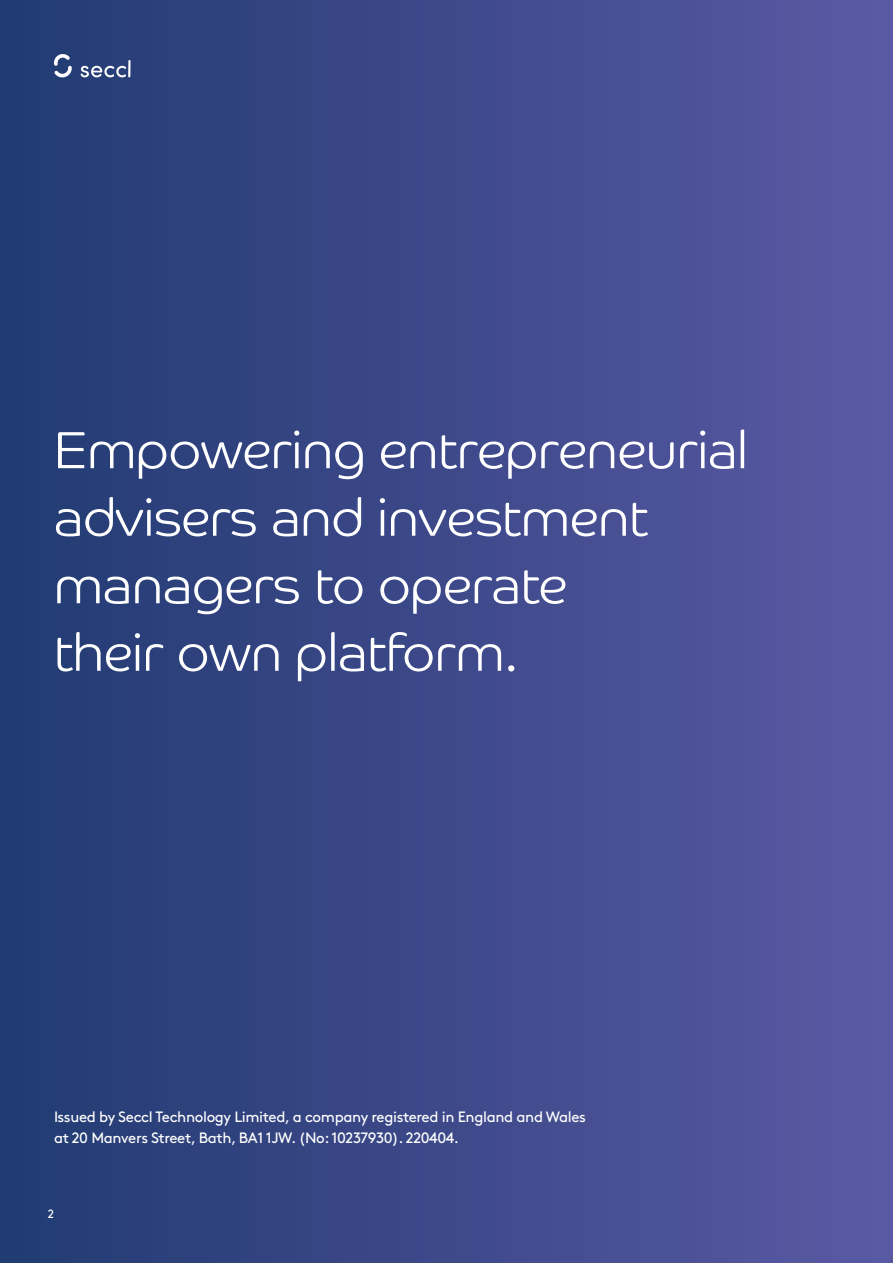
<style>
.page{position:relative;width:893px;height:1263px;background:#fff}
.page>*{position:absolute;margin:0;border:0;box-sizing:border-box;transform-origin:0 0}
.t1{font:300 52.5px/67.5px "Co Headline";color:#fff}
.t2{font:15px/21px "Brown";letter-spacing:-.025em;color:#fff}
.t3{font:12px "Brown";color:#fff}
</style>
<div class="page">
<div style="left:0;top:0;width:893px;height:1263px;background:linear-gradient(to right,#213a71,#5a59a4)"></div>
<svg style="left:81px;top:66px;width:45px;height:11px"></svg>
<hr style="left:128px;top:60px;width:3px;height:17px;background:#fff">
<svg style="left:54px;top:54px;width:18px;height:23px"></svg>
<h1 class="t1" style="left:54px;top:416px;width:695px">Empowering entrepreneurial advisers and investment managers to operate<br>their own platform.</h1>
<p class="t2" style="left:54px;top:1105px;width:534px">Issued by Seccl Technology Limited, a company registered in England and Wales at 20 Manvers Street, Bath, BA1 1JW. (No: 10237930). 220404.</p>
<p class="t3" style="left:48px;top:1205px;width:8px">2</p>
</div>
